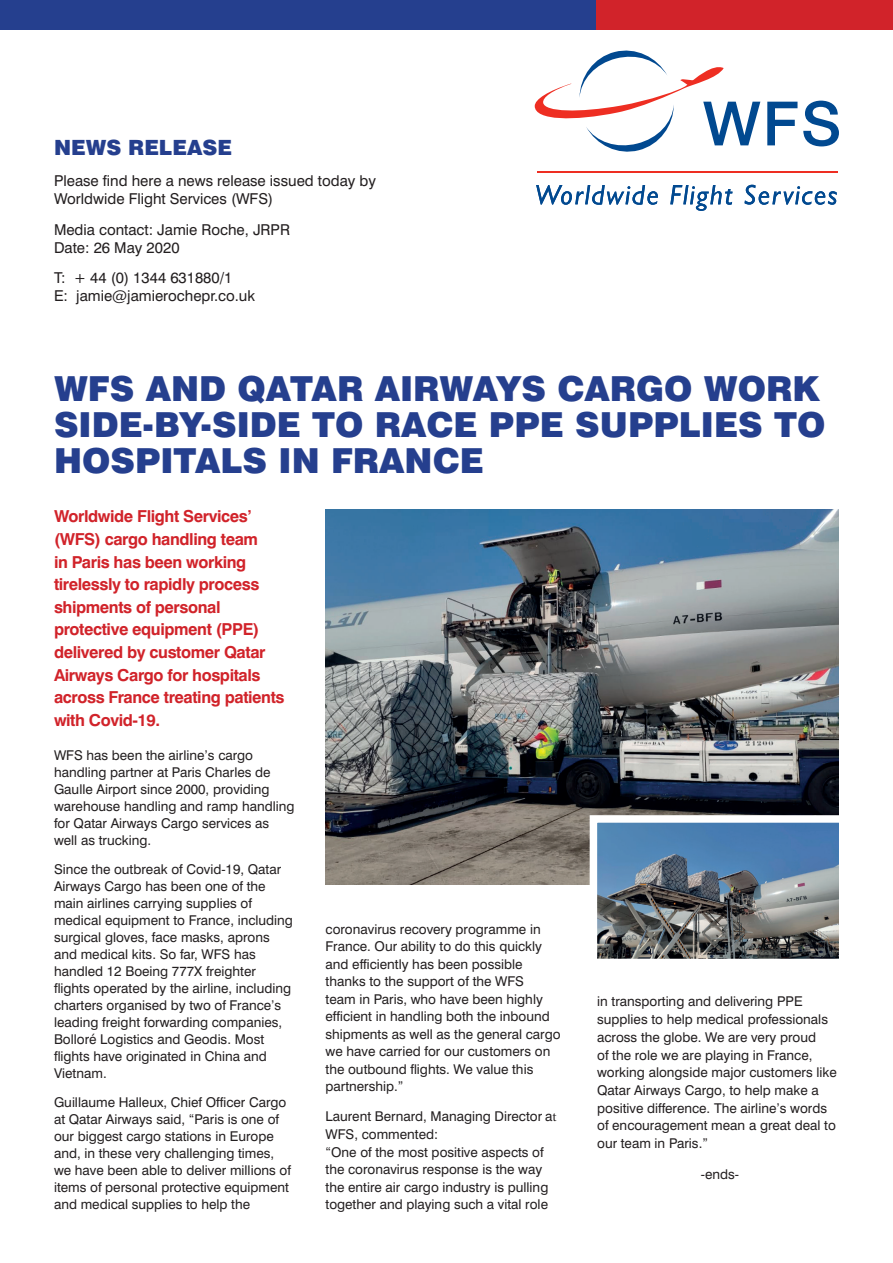
<style>
.page{position:relative;width:893px;height:1263px;background:#fff}
.page>*{position:absolute;margin:0;border:0;box-sizing:border-box;transform-origin:0 0}
.t1{font:900 34.5px/36px "Swiss 721 BT";color:#253f8e}
.t2{font:900 21px "Swiss 721 BT";color:#253f8e}
.t3{font:700 16.5px/22.6px "Swiss 721 BT";letter-spacing:-.025em;color:#d1232a}
.t4{font:15px/18px "Swiss 721 BT";color:#231f20}
.t5{font:13.5px/17px "Swiss 721 BT";color:#231f20}
.s1{font-family:"Minion Pro"}
</style>
<div class="page">
<svg style="left:535px;top:51px;width:225px;height:101px"></svg>
<svg style="left:767px;top:102px;width:30px;height:43px"></svg>
<svg style="left:803px;top:101px;width:36px;height:45px"></svg>
<svg style="left:536px;top:185px;width:122px;height:20px"></svg>
<svg style="left:670px;top:185px;width:62px;height:26px"></svg>
<svg style="left:744px;top:185px;width:93px;height:20px"></svg>
<hr style="left:537px;top:172px;width:300px;height:1px;background:#ee2e22">
<div style="left:0;top:0;width:596px;height:30px;background:#253f8e"></div>
<div style="left:596px;top:0;width:297px;height:30px;background:#d1232a"></div>
<img style="left:326px;top:509px;width:513px;height:376px">
<svg style="left:586px;top:811px;width:253px;height:148px;background:#6c7e8f"></svg>
<h2 class="t2" style="left:54px;top:135px;width:180px">NEWS RELEASE</h2>
<p class="t4" style="left:54px;top:171px;width:324px">Please find here a news release issued today by<br>Worldwide Flight Services (WFS)</p>
<p class="t4" style="left:54px;top:220px;width:237px">Media contact: Jamie Roche, JRPR<br>Date: 26 May 2020</p>
<p class="t4" style="left:54px;top:269px;width:203px">T: + 44 (0) 1344 631880/1<br>E: jamie@jamierochepr.co.uk</p>
<h1 class="t1" style="left:54px;top:370px;width:773px">WFS AND QATAR AIRWAYS CARGO WORK<br>SIDE-BY-SIDE TO RACE PPE SUPPLIES TO<br>HOSPITALS IN FRANCE</h1>
<p class="t3" style="left:54px;top:505px;width:232px">Worldwide Flight Services’ (WFS) cargo handling team<br>in Paris has been working tirelessly to rapidly process shipments of personal protective equipment (PPE) delivered by customer Qatar<br>Airways Cargo for hospitals across France treating patients with Covid-19.</p>
<p class="t5" style="left:54px;top:747px;width:242px">WFS has been the airline’s cargo handling partner at Paris Charles de<br>Gaulle Airport since 2000, providing warehouse handling and ramp handling for Qatar Airways Cargo services as well as trucking.</p>
<p class="t5" style="left:54px;top:861px;width:240px">Since the outbreak of Covid-19, Qatar Airways Cargo has been one of the main airlines carrying supplies of medical equipment to France, including surgical gloves, face masks, aprons and medical kits. So far, WFS has handled 12 Boeing 777X freighter flights operated by the airline, including charters organised by two of France’s leading freight forwarding companies, Bolloré Logistics and Geodis. Most flights have originated in China and Vietnam.</p>
<p class="t5" style="left:54px;top:1094px;width:239px">Guillaume Halleux, Chief Officer Cargo at Qatar Airways said, “Paris is one of our biggest cargo stations in Europe and, in these very challenging times, we have been able to deliver millions of items of personal protective equipment and medical supplies to help the</p>
<p class="t5" style="left:326px;top:920px;width:237px;line-height:17.5px">coronavirus recovery programme in France. Our ability to do this quickly and efficiently has been possible thanks to the support of the WFS<br>team in Paris, who have been highly efficient in handling both the inbound shipments as well as the general cargo we have carried for our customers on the outbound flights. We value this partnership.”</p>
<p class="t5" style="left:326px;top:1107px;width:233px;line-height:17.5px">Laurent Bernard, Managing Director a<span class="s1">t </span>WFS, commented:<br>“One of the most positive aspects of the coronavirus response is the way the entire air cargo industry is pulling together and playing such a vital role</p>
<p class="t5" style="left:597px;top:993px;width:241px;line-height:17.7px">in transporting and delivering PPE supplies to help medical professionals across the globe. We are very proud<br>of the role we are playing in France, working alongside major customers like Qatar Airways Cargo, to help make a positive difference. The airline’s words of encouragement mean a great deal to our team in Paris.”</p>
<p class="t5" style="left:701px;top:1165px;width:40px">-ends-</p>
</div>
